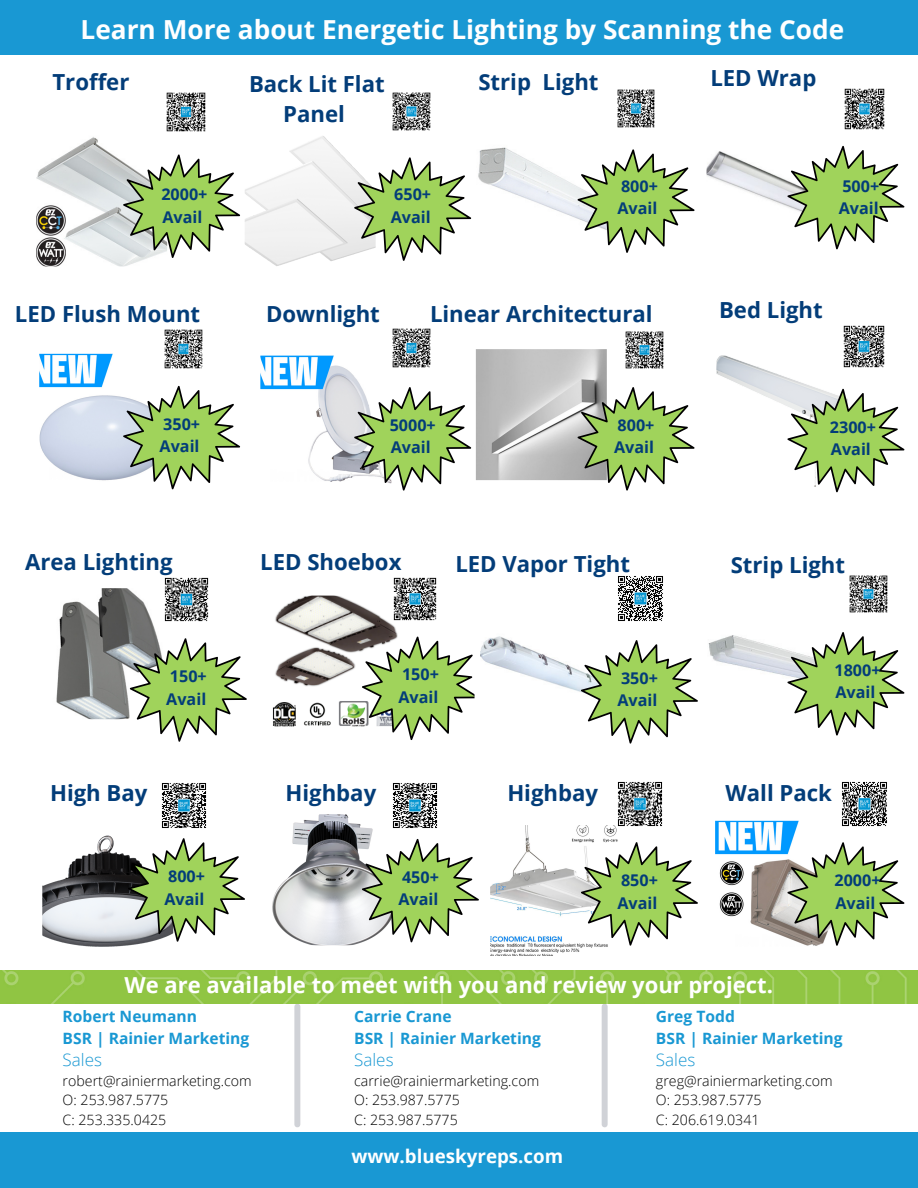
<style>
.page{position:relative;width:918px;height:1188px;background:#fff}
.page>*{position:absolute;margin:0;border:0;box-sizing:border-box;transform-origin:0 0}
.t1{font:700 26.25px "Open Sans";color:#fff}
.t2{font:700 22.2px/30.3px "Open Sans";color:#033d79;text-align:center}
.t3{font:700 22.05px "Open Sans";color:#fff}
.t4{font:700 18.75px "Open Sans";color:#fff}
.t5{font:300 17.1px "Open Sans";color:#1998d3}
.t6{font:700 16.2px/22.5px "Open Sans";color:#033d79}
.t7{font:700 15.6px/21.3px "Open Sans";color:#1998d3}
.t8{font:300 14.25px/19.2px "Open Sans";color:#000}
</style>
<div class="page">
<div style="left:0;top:1132px;width:918px;height:56px;background:#1998d3"></div>
<div style="left:602px;top:1006px;width:6px;height:119px;background:#d0d2d7"></div>
<div style="left:294px;top:1006px;width:6px;height:119px;background:#d0d2d7"></div>
<img style="left:0;top:971px;width:918px;height:32px">
<div style="left:0;top:0;width:918px;height:55px;background:#1998d3"></div>
<img style="left:842px;top:781px;width:45px;height:34px">
<img style="left:617px;top:781px;width:46px;height:38px">
<img style="left:392px;top:783px;width:46px;height:26px">
<img style="left:161px;top:783px;width:46px;height:40px">
<img style="left:393px;top:577px;width:44px;height:13px">
<img style="left:164px;top:577px;width:45px;height:6px">
<img style="left:843px;top:325px;width:42px;height:25px">
<img style="left:392px;top:328px;width:39px;height:16px">
<img style="left:844px;top:88px;width:41px;height:33px">
<img style="left:617px;top:89px;width:38px;height:35px">
<img style="left:618px;top:576px;width:45px;height:14px">
<img style="left:166px;top:92px;width:40px;height:32px">
<img style="left:392px;top:92px;width:39px;height:32px">
<img style="left:164px;top:329px;width:39px;height:19px">
<img style="left:625px;top:331px;width:39px;height:13px">
<img style="left:849px;top:575px;width:39px;height:15px">
<svg style="left:36px;top:124px;width:659px;height:143px"></svg>
<svg style="left:706px;top:121px;width:198px;height:129px"></svg>
<svg style="left:260px;top:344px;width:435px;height:147px"></svg>
<svg style="left:39px;top:348px;width:201px;height:142px"></svg>
<svg style="left:272px;top:590px;width:632px;height:154px"></svg>
<svg style="left:716px;top:350px;width:188px;height:142px"></svg>
<svg style="left:56px;top:583px;width:191px;height:159px"></svg>
<svg style="left:42px;top:823px;width:203px;height:124px"></svg>
<svg style="left:272px;top:809px;width:207px;height:137px"></svg>
<svg style="left:490px;top:819px;width:208px;height:137px"></svg>
<svg style="left:715px;top:815px;width:189px;height:131px"></svg>
<p class="t1" style="left:81px;top:11px;width:765px">Learn More about Energetic Lighting by Scanning the Code</p>
<p class="t2" style="left:249px;top:68px;width:137px">Back Lit Flat<br>Panel</p>
<p class="t2" style="left:710px;top:62px;width:107px">LED Wrap</p>
<p class="t2" style="left:52px;top:66px;width:78px">Troffer</p>
<p class="t2" style="left:478px;top:66px;width:122px">Strip Light</p>
<p class="t6" style="left:161px;top:183px;width:48px">2000+<br>Avail</p>
<p class="t6" style="left:391px;top:183px;width:42px">650+<br>Avail</p>
<p class="t6" style="left:617px;top:174px;width:42px">800+<br>Avail</p>
<p class="t6" style="left:839px;top:174px;width:42px">500+<br>Avail</p>
<p class="t2" style="left:15px;top:298px;width:187px">LED Flush Mount</p>
<p class="t2" style="left:719px;top:294px;width:105px">Bed Light</p>
<p class="t2" style="left:266px;top:298px;width:115px">Downlight</p>
<p class="t2" style="left:430px;top:298px;width:224px">Linear Architectural</p>
<p class="t6" style="left:160px;top:412px;width:42px">350+<br>Avail</p>
<p class="t6" style="left:390px;top:413px;width:48px">5000+<br>Avail</p>
<p class="t6" style="left:614px;top:413px;width:42px">800+<br>Avail</p>
<p class="t6" style="left:830px;top:415px;width:48px">2300+<br>Avail</p>
<p class="t2" style="left:25px;top:546px;width:149px">Area Lighting</p>
<p class="t2" style="left:260px;top:546px;width:143px">LED Shoebox</p>
<p class="t2" style="left:455px;top:548px;width:176px">LED Vapor Tight</p>
<p class="t2" style="left:731px;top:549px;width:116px">Strip Light</p>
<p class="t6" style="left:166px;top:665px;width:42px">150+<br>Avail</p>
<p class="t6" style="left:398px;top:663px;width:42px">150+<br>Avail</p>
<p class="t2" style="left:50px;top:777px;width:99px">High Bay</p>
<p class="t2" style="left:285px;top:777px;width:92px">Highbay</p>
<p class="t6" style="left:617px;top:666px;width:42px">350+<br>Avail</p>
<p class="t6" style="left:834px;top:658px;width:48px">1800+<br>Avail</p>
<p class="t2" style="left:507px;top:777px;width:92px">Highbay</p>
<p class="t2" style="left:725px;top:777px;width:108px">Wall Pack</p>
<p class="t6" style="left:165px;top:865px;width:42px">800+<br>Avail</p>
<p class="t6" style="left:398px;top:865px;width:42px">450+<br>Avail</p>
<p class="t6" style="left:617px;top:869px;width:42px">850+<br>Avail</p>
<p class="t6" style="left:834px;top:869px;width:48px">2000+<br>Avail</p>
<p class="t3" style="left:125px;top:970px;width:650px">We are available to meet with you and review your project.</p>
<p class="t7" style="left:63px;top:1006px;width:188px">Robert Neumann<br>BSR | Rainier Marketing</p>
<p class="t5" style="left:63px;top:1048px;width:41px">Sales</p>
<p class="t8" style="left:63px;top:1071px;width:191px">robert@rainiermarketing.com<br>O: 253.987.5775<br>C: 253.335.0425</p>
<p class="t7" style="left:354px;top:1006px;width:188px">Carrie Crane<br>BSR | Rainier Marketing</p>
<p class="t5" style="left:354px;top:1048px;width:41px">Sales</p>
<p class="t8" style="left:354px;top:1071px;width:186px">carrie@rainiermarketing.com<br>O: 253.987.5775<br>C: 253.987.5775</p>
<p class="t7" style="left:656px;top:1006px;width:188px">Greg Todd<br>BSR | Rainier Marketing</p>
<p class="t5" style="left:656px;top:1048px;width:41px">Sales</p>
<p class="t8" style="left:656px;top:1071px;width:178px">greg@rainiermarketing.com<br>O: 253.987.5775<br>C: 206.619.0341</p>
<p class="t4" style="left:352px;top:1143px;width:213px">www.blueskyreps.com</p>
</div>
